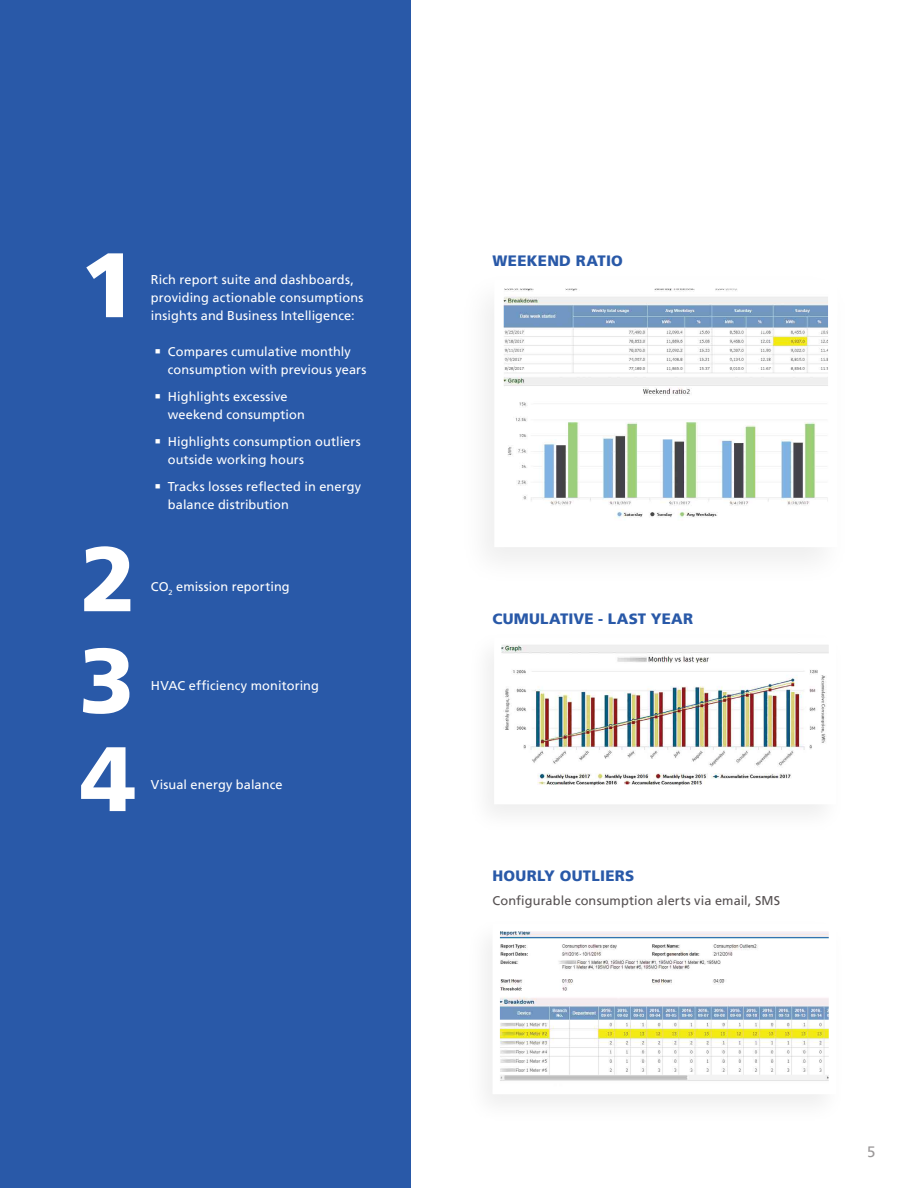
<style>
.page{position:relative;width:918px;height:1188px;background:#fff}
.page>*{position:absolute;margin:0;border:0;box-sizing:border-box;transform-origin:0 0}
.t1{font:900 91.5px/99.9px "Frutiger LT";color:#fff;text-align:justify}
.t2{font:900 15px "Frutiger LT";letter-spacing:.02em;color:#2959a8}
.t3{font:15px "Frutiger LT";color:#999697}
.t4{font:12.75px/18px "Frutiger LT";letter-spacing:.01em;color:#fff}
.t5{font:12.75px "Frutiger LT";letter-spacing:.01em;color:#555051}
.s1{font-family:"Arimo";font-size:8.85px}
</style>
<div class="page">
<div style="left:0;top:0;width:410px;height:1188px;background:#2959a8"></div>
<img style="left:504px;top:289px;width:324px;height:229px">
<img style="left:502px;top:645px;width:326px;height:141px">
<img style="left:501px;top:932px;width:327px;height:149px">
<h1 class="t1" style="left:80px;top:235px;width:57px">1</h1>
<h1 class="t1" style="left:79px;top:529px;width:59px">2<br>3<br>4</h1>
<p class="t4" style="left:151px;top:270px;width:214px">Rich report suite and dashboards, providing actionable consumptions insights and Business Intelligence:</p>
<p class="t4" style="left:168px;top:342px;width:200px;text-indent:-13px"><span class="s1">■</span> Compares cumulative monthly consumption with previous years</p>
<p class="t4" style="left:168px;top:387px;width:138px;text-indent:-13px"><span class="s1">■</span> Highlights excessive weekend consumption</p>
<p class="t4" style="left:168px;top:432px;width:194px;text-indent:-13px"><span class="s1">■</span> Highlights consumption outliers outside working hours</p>
<p class="t4" style="left:168px;top:477px;width:195px;text-indent:-13px"><span class="s1">■</span> Tracks losses reflected in energy balance distribution</p>
<p class="t4" style="left:151px;top:577px;width:140px">CO<sub>2</sub> emission reporting</p>
<p class="t4" style="left:151px;top:676px;width:170px">HVAC efficiency monitoring</p>
<p class="t4" style="left:151px;top:775px;width:133px">Visual energy balance</p>
<p class="t2" style="left:493px;top:252px;width:132px">WEEKEND RATIO</p>
<p class="t2" style="left:493px;top:609px;width:202px">CUMULATIVE - LAST YEAR</p>
<p class="t2" style="left:493px;top:866px;width:143px">HOURLY OUTLIERS</p>
<p class="t5" style="left:493px;top:893px;width:289px">Configurable consumption alerts via email, SMS</p>
<p class="t3" style="left:867px;top:1143px;width:10px">5</p>
</div>
